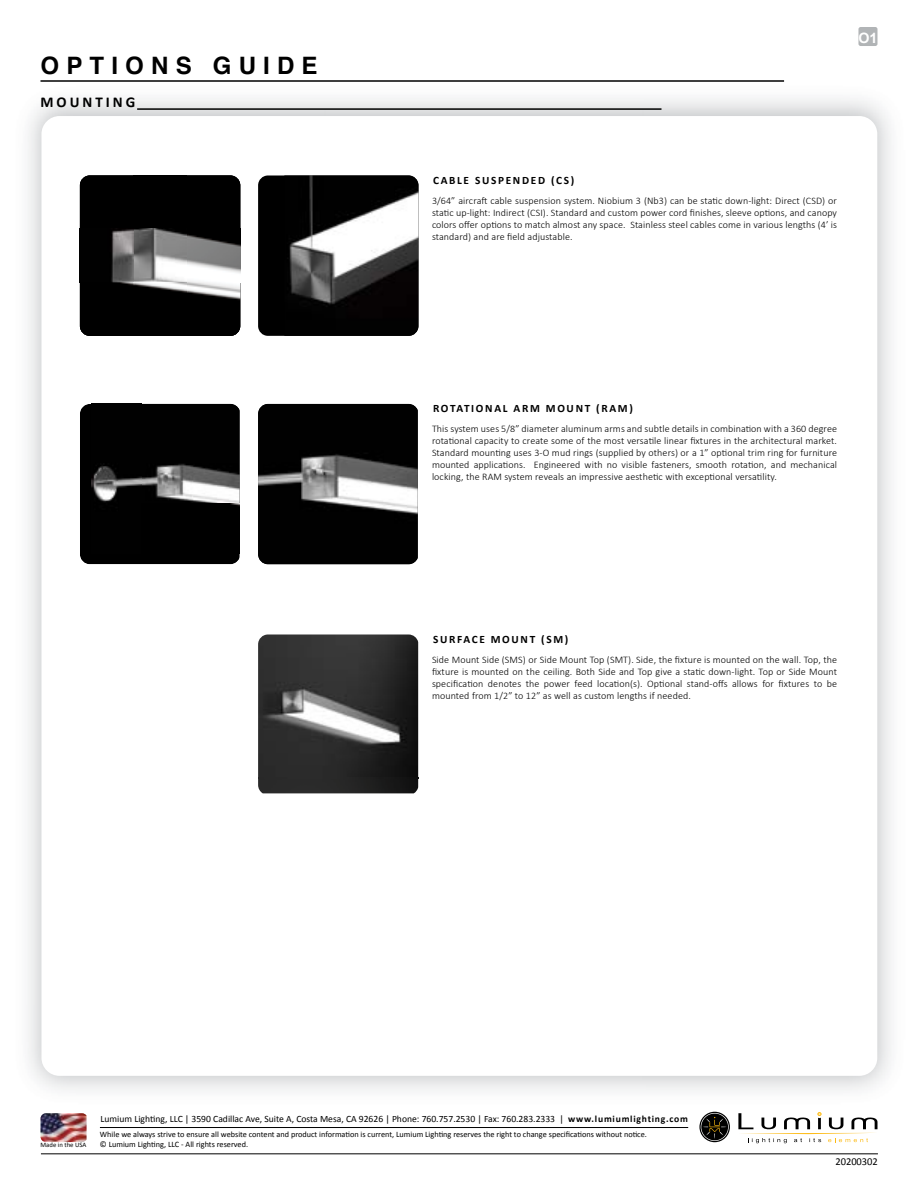
<style>
.page{position:relative;width:918px;height:1188px;background:#fff}
.page>*{position:absolute;margin:0;border:0;box-sizing:border-box;transform-origin:0 0}
.t1{font:700 24px "Helvetica";letter-spacing:.3em;color:#000}
.t2{font:700 15px "Calibri";letter-spacing:.2em;color:#000}
.t3{font:700 14.25px "Arial";color:#fff}
.t4{font:700 11.25px "Calibri";letter-spacing:.15em;color:#000}
.t5{font:10.5px "Calibri";color:#000}
.t6{font:300 10.05px/12px "Calibri";letter-spacing:.01em;color:#000;text-align:justify}
.t7{font:9.6px "Calibri";color:#000}
.t8{font:8.25px/9.9px "Calibri";color:#000}
.t9{font:6.75px "Calibri";color:#000}
.s1{font-weight:700}
</style>
<div class="page">
<hr style="left:137px;top:108px;width:525px;height:2px;background:#000">
<svg style="left:699px;top:1112px;width:31px;height:30px"></svg>
<svg style="left:701px;top:1113px;width:28px;height:28px"></svg>
<svg style="left:701px;top:1114px;width:27px;height:26px"></svg>
<svg style="left:703px;top:1117px;width:24px;height:22px"></svg>
<svg style="left:738px;top:1112px;width:140px;height:31px"></svg>
<img style="left:41px;top:1113px;width:46px;height:29px">
<hr style="left:100px;top:1127px;width:588px;height:1px;background:#000">
<hr style="left:40px;top:80px;width:744px;height:2px;background:#000">
<div style="left:858px;top:27px;width:19px;height:19px;background:#b1b4b6;border-radius:2px"></div>
<img style="left:258px;top:634px;width:160px;height:159px">
<img style="left:80px;top:176px;width:160px;height:160px">
<div style="left:258px;top:175px;width:160px;height:161px;background:#000;border-radius:10px"></div>
<img style="left:284px;top:176px;width:134px;height:160px">
<div style="left:80px;top:404px;width:160px;height:160px;background:#000"></div>
<img style="left:92px;top:404px;width:148px;height:150px">
<img style="left:258px;top:404px;width:160px;height:160px">
<hr style="left:41px;top:1154px;width:837px;height:1px;background:#000">
<h1 class="t1" style="left:40px;top:46px;width:279px">OPTIONS GUIDE</h1>
<h2 class="t2" style="left:40px;top:92px;width:96px">MOUNTING</h2>
<h3 class="t3" style="left:859px;top:29px;width:21px">O1</h3>
<p class="t4" style="left:433px;top:172px;width:143px">CABLE SUSPENDED (CS)</p>
<p class="t6" style="left:432px;top:194px;width:407px">3/64” aircraft cable suspension system. Niobium 3 (Nb3) can be static down-light: Direct (CSD) or static up-light: Indirect (CSI). Standard and custom power cord finishes, sleeve options, and canopy colors offer options to match almost any space. Stainless steel cables come in various lengths (4’ is standard) and are field adjustable.</p>
<p class="t4" style="left:433px;top:401px;width:201px">ROTATIONAL ARM MOUNT (RAM)</p>
<p class="t6" style="left:432px;top:423px;width:407px">This system uses 5/8” diameter aluminum arms and subtle details in combination with a 360 degree rotational capacity to create some of the most versatile linear fixtures in the architectural market.<br>Standard mounting uses 3-O mud rings (supplied by others) or a 1” optional trim ring for furniture mounted applications. Engineered with no visible fasteners, smooth rotation, and mechanical locking, the RAM system reveals an impressive aesthetic with exceptional versatility.</p>
<p class="t4" style="left:433px;top:631px;width:137px">SURFACE MOUNT (SM)</p>
<p class="t6" style="left:432px;top:653px;width:407px">Side Mount Side (SMS) or Side Mount Top (SMT). Side, the fixture is mounted on the wall. Top, the fixture is mounted on the ceiling. Both Side and Top give a static down-light. Top or Side Mount specification denotes the power feed location(s). Optional stand-offs allows for fixtures to be mounted from 1/2” to 12” as well as custom lengths if needed.</p>
<p class="t9" style="left:40px;top:1140px;width:47px">Made in the USA</p>
<p class="t7" style="left:101px;top:1112px;width:589px">Lumium Lighting, LLC | 3590 Cadillac Ave, Suite A, Costa Mesa, CA 92626 | Phone: 760.757.2530 | Fax: 760.283.2333 | <span class="s1">www.lumiumlighting.com</span></p>
<p class="t8" style="left:100px;top:1129px;width:549px">While we always strive to ensure all website content and product information is current, Lumium Lighting reserves the right to change specifications without notice. © Lumium Lighting, LLC - All rights reserved.</p>
<p class="t5" style="left:835px;top:1154px;width:44px">20200302</p>
</div>
